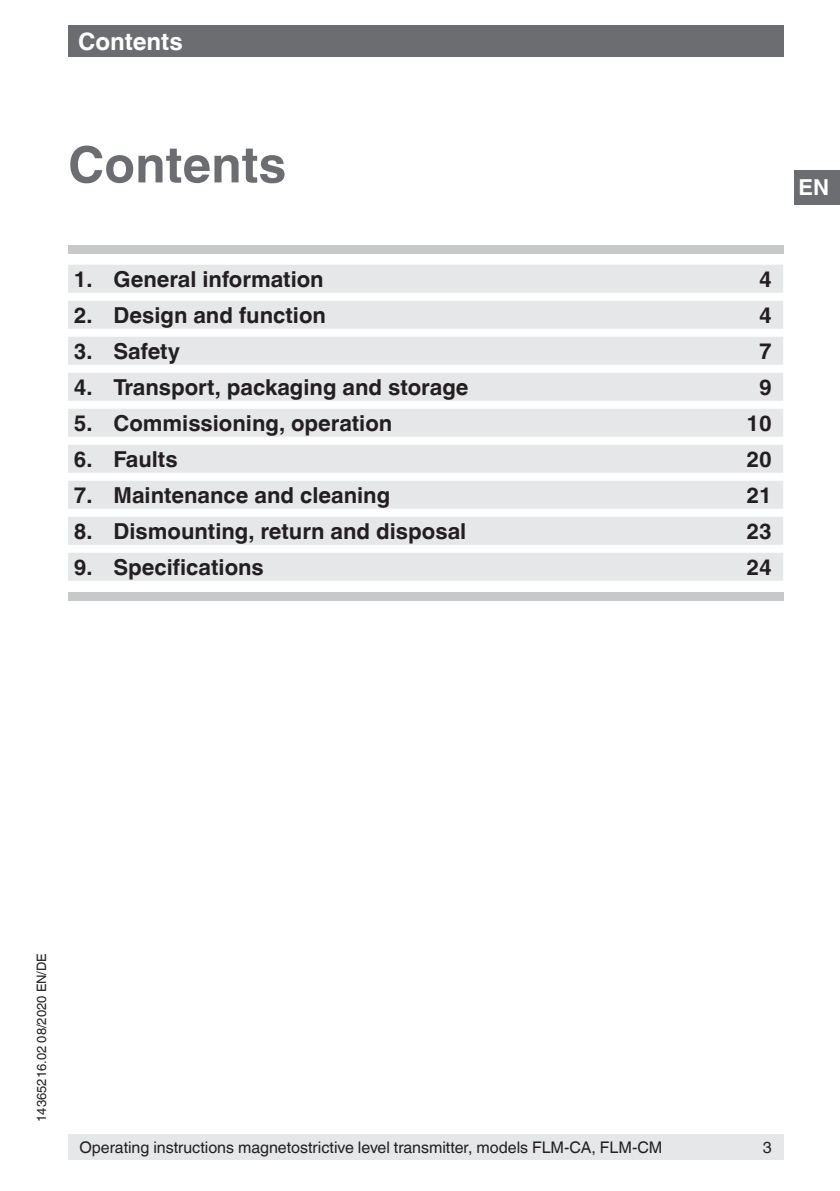
<style>
.page{position:relative;width:840px;height:1191px;background:#fff}
.page>*{position:absolute;margin:0;border:0;box-sizing:border-box;transform-origin:0 0}
.t1{font:700 50px "Helvetica World";color:#6c6d70}
.t2{font:700 24px "Helvetica World";color:#fff}
.t3{font:700 22px "Helvetica World";color:#231f20}
.t4{font:700 22px "Helvetica World";color:#fff}
.t5{font:16px "Helvetica World";color:#231f20}
.t6{font:13px "Helvetica World";color:#231f20}
</style>
<div class="page">
<div style="left:68px;top:26px;width:714px;height:31px;background:#6c6d70"></div>
<div style="left:794px;top:170px;width:45px;height:34px;background:#6c6d70"></div>
<div style="left:68px;top:1134px;width:714px;height:25px;background:#e6e7e9"></div>
<div style="left:68px;top:265px;width:714px;height:28px;background:#e6e7e9"></div>
<div style="left:68px;top:301px;width:714px;height:28px;background:#e6e7e9"></div>
<div style="left:68px;top:337px;width:714px;height:28px;background:#e6e7e9"></div>
<div style="left:68px;top:373px;width:714px;height:28px;background:#e6e7e9"></div>
<div style="left:68px;top:409px;width:714px;height:28px;background:#e6e7e9"></div>
<div style="left:68px;top:445px;width:714px;height:28px;background:#e6e7e9"></div>
<div style="left:68px;top:481px;width:714px;height:28px;background:#e6e7e9"></div>
<div style="left:68px;top:517px;width:714px;height:28px;background:#e6e7e9"></div>
<div style="left:68px;top:553px;width:714px;height:28px;background:#e6e7e9"></div>
<div style="left:68px;top:245px;width:714px;height:9px;background:#c7c8ca"></div>
<div style="left:68px;top:592px;width:714px;height:8px;background:#c7c8ca"></div>
<p class="t2" style="left:78px;top:27px;width:106px">Contents</p>
<h1 class="t1" style="left:68px;top:136px;width:219px">Contents</h1>
<p class="t4" style="left:798px;top:175px;width:32px">EN</p>
<p class="t3" style="left:74px;top:266px;width:251px">1. General information</p>
<p class="t3" style="left:758px;top:266px;width:14px">4</p>
<p class="t3" style="left:74px;top:302px;width:253px">2. Design and function</p>
<p class="t3" style="left:758px;top:302px;width:14px">4</p>
<p class="t3" style="left:74px;top:338px;width:108px">3. Safety</p>
<p class="t3" style="left:758px;top:338px;width:14px">7</p>
<p class="t3" style="left:74px;top:374px;width:396px">4. Transport, packaging and storage</p>
<p class="t3" style="left:758px;top:374px;width:14px">9</p>
<p class="t3" style="left:74px;top:410px;width:320px">5. Commissioning, operation</p>
<p class="t3" style="left:746px;top:410px;width:27px">10</p>
<p class="t3" style="left:74px;top:446px;width:105px">6. Faults</p>
<p class="t3" style="left:746px;top:446px;width:27px">20</p>
<p class="t3" style="left:74px;top:482px;width:318px">7. Maintenance and cleaning</p>
<p class="t3" style="left:746px;top:482px;width:27px">21</p>
<p class="t3" style="left:74px;top:518px;width:394px">8. Dismounting, return and disposal</p>
<p class="t3" style="left:746px;top:518px;width:27px">23</p>
<p class="t3" style="left:74px;top:554px;width:191px">9. Specifications</p>
<p class="t3" style="left:746px;top:554px;width:27px">24</p>
<p class="t6" style="left:34px;top:1121px;width:170px;rotate:-90deg">14365216.02 08/2020 EN/DE</p>
<p class="t5" style="left:79px;top:1137px;width:584px">Operating instructions magnetostrictive level transmitter, models FLM-CA, FLM-CM</p>
<p class="t5" style="left:762px;top:1137px;width:10px">3</p>
</div>
